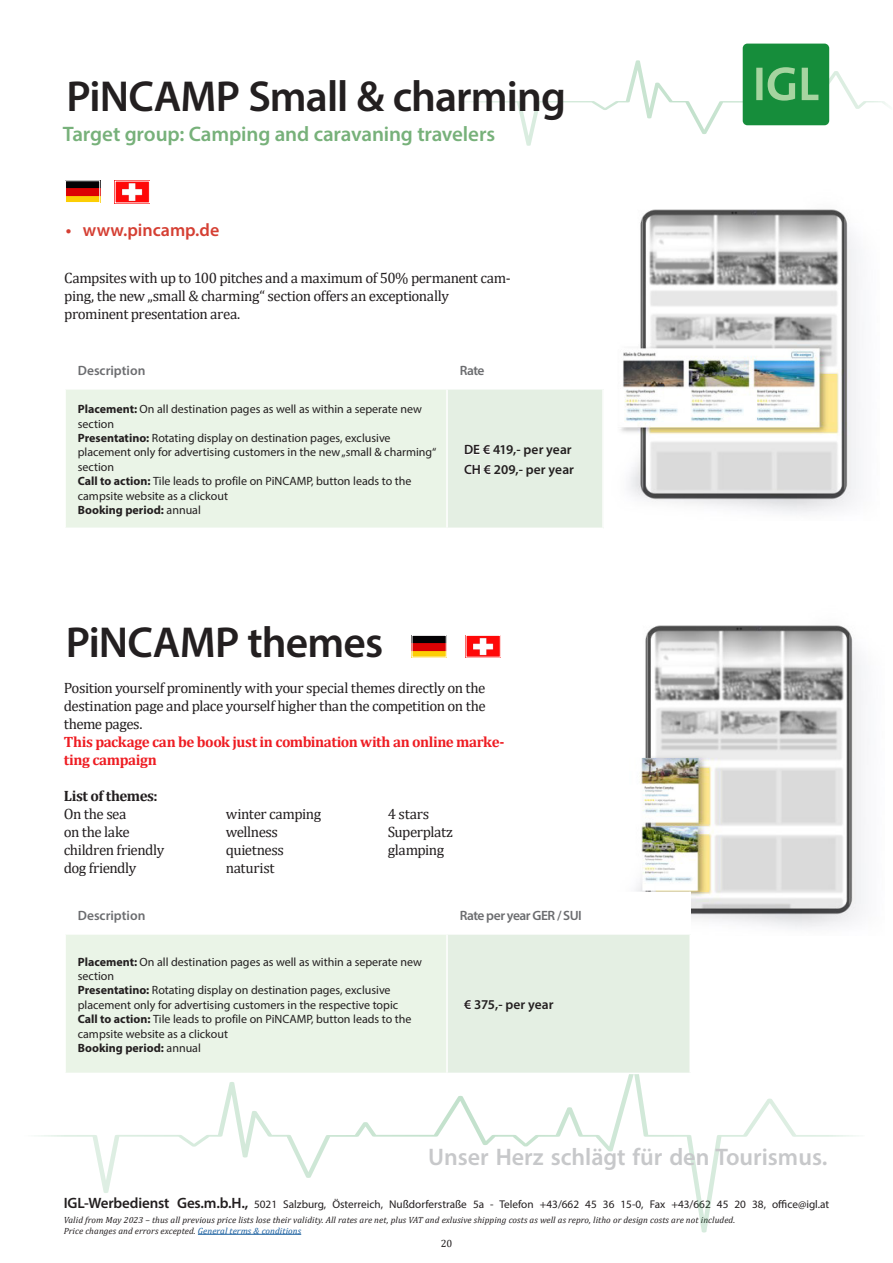
<style>
.page{position:relative;width:893px;height:1263px;background:#fff}
.page>*{position:absolute;margin:0;border:0;box-sizing:border-box;transform-origin:0 0}
.Ü_1{font:600 43.5px "Myriad Pro";letter-spacing:-.02em;color:#231f20}
.t1{font:600 24px "Myriad Pro";color:#c7c8ca}
.Subhead_grün{font:600 21px "Myriad Pro";letter-spacing:-.005em;color:#77b17a}
.t2{font:600 18px "Myriad Pro";color:#d53f33}
.Fließtext{font:15px/18px "Cambria";letter-spacing:-.03em;color:#231f20}
.Fließtext-2{font:700 15px/18px "Cambria";letter-spacing:-.025em;color:#ee1d23}
.Fließtext-3{font:700 15px "Cambria";letter-spacing:-.03em;color:#231f20}
.t3{font:600 13.5px "Myriad Pro";letter-spacing:.005em;color:#231f20}
.t4{font:600 13.5px "Myriad Pro";color:#6c6d70}
.t5{font:600 13.5px "Myriad Pro";letter-spacing:-.03em;color:#6c6d70}
.t6{font:12px/14.4px "Myriad Pro";color:#231f20}
.t7{font:700 12px "Myriad Pro";color:#231f20}
.t8{font:11.25px "Myriad Pro";color:#231f20}
.t9{font:10.5px "Cambria";color:#231f20}
.t10{font:italic 9px/10.5px "Cambria";letter-spacing:.01em;color:#231f20}
.s1{font-weight:700}
.s2{font-weight:400}
.s3{color:#fff}
.s4{font-weight:600;font-size:15px}
.s5{color:#175d9e}
</style>
<div class="page">
<hr style="left:198px;top:1234px;width:103px;height:1px;background:#175d9e">
<div style="left:743px;top:44px;width:86px;height:81px;background:#168d3b;border-radius:5px"></div>
<svg style="left:464px;top:60px;width:424px;height:86px"></svg>
<svg style="left:38px;top:1074px;width:818px;height:158px"></svg>
<img style="left:67px;top:182px;width:31px;height:19px">
<div style="left:65px;top:180px;width:35px;height:23px;border:1px solid #fff"></div>
<div style="left:65px;top:389px;width:382px;height:139px;background:#eaf4e7"></div>
<div style="left:447px;top:389px;width:156px;height:139px;background:#e4efe3"></div>
<hr style="left:64px;top:390px;width:2px;height:138px;background:#fff">
<hr style="left:446px;top:390px;width:2px;height:138px;background:#fff">
<hr style="left:602px;top:390px;width:2px;height:138px;background:#fff">
<hr style="left:64px;top:388px;width:383px;height:2px;background:#fff">
<hr style="left:447px;top:388px;width:157px;height:2px;background:#fff">
<img style="left:620px;top:209px;width:239px;height:305px">
<img style="left:635px;top:625px;width:229px;height:304px">
<svg style="left:635px;top:892px;width:54px;height:37px"></svg>
<div style="left:65px;top:934px;width:382px;height:139px;background:#eaf4e7"></div>
<div style="left:447px;top:934px;width:243px;height:139px;background:#e4efe3"></div>
<hr style="left:64px;top:935px;width:2px;height:138px;background:#fff">
<hr style="left:446px;top:935px;width:2px;height:138px;background:#fff">
<hr style="left:689px;top:935px;width:2px;height:138px;background:#fff">
<hr style="left:689px;top:892px;width:2px;height:41px;background:#fff">
<hr style="left:64px;top:933px;width:383px;height:2px;background:#fff">
<hr style="left:447px;top:933px;width:244px;height:2px;background:#fff">
<img style="left:117px;top:183px;width:31px;height:18px">
<img style="left:414px;top:637px;width:31px;height:18px">
<div style="left:412px;top:635px;width:35px;height:22px;border:1px solid #fff"></div>
<img style="left:468px;top:637px;width:31px;height:18px">
<div style="left:466px;top:635px;width:35px;height:22px;border:1px solid #fff"></div>
<p class="Ü_1" style="left:67px;top:69px;width:501px">PiNCAMP Small &amp; charming</p>
<p class="Subhead_grün" style="left:63px;top:121px;width:434px">Target group: Camping and caravaning travelers</p>
<p class="t2" style="left:66px;top:219px;width:155px">• www.pincamp.de</p>
<p class="Fließtext" style="left:64px;top:269px;width:448px">Campsites with up to 100 pitches and a maximum of 50% permanent cam&shy;ping, the new „small &amp; charming“ section offers an exceptionally prominent presentation area.</p>
<p class="t4" style="left:78px;top:361px;width:69px">Description</p>
<p class="t4" style="left:460px;top:361px;width:26px">Rate</p>
<p class="t6" style="left:78px;top:402px;width:346px"><span class="s1">Placement:</span> On all destination pages as well as within a seperate new section</p>
<p class="t6" style="left:78px;top:431px;width:360px"><span class="s1">Presentatino:</span> Rotating display on destination pages, exclusive placement only for advertising customers in the new „small &amp; charming“ section</p>
<p class="t6" style="left:78px;top:474px;width:335px"><span class="s1">Call to action:</span> Tile leads to profile on PiNCAMP, button leads to the campsite website as a clickout</p>
<p class="t7" style="left:78px;top:502px;width:125px">Booking period: <span class="s2">annual</span></p>
<p class="t3" style="left:464px;top:441px;width:109px"><span class="s3">DE €</span> 419,- per year</p>
<p class="t3" style="left:464px;top:461px;width:112px"><span class="s3">CH €</span> 209,- per year</p>
<p class="Ü_1" style="left:66px;top:614px;width:319px">PiNCAMP themes</p>
<p class="Fließtext" style="left:64px;top:679px;width:423px;text-align:justify">Position yourself prominently with your special themes directly on the destination page and place yourself higher than the competition on the theme pages.</p>
<p class="Fließtext-2" style="left:64px;top:732px;width:442px">This package can be book just in combination with an online marke&shy;ting campaign</p>
<p class="Fließtext-3" style="left:64px;top:785px;width:96px">List of themes:</p>
<p class="Fließtext" style="left:64px;top:805px;width:64px">On the sea</p>
<p class="Fließtext" style="left:226px;top:805px;width:97px">winter camping</p>
<p class="Fließtext" style="left:388px;top:805px;width:43px">4 stars</p>
<p class="Fließtext" style="left:64px;top:823px;width:67px">on the lake</p>
<p class="Fließtext" style="left:226px;top:823px;width:54px">wellness</p>
<p class="Fließtext" style="left:388px;top:823px;width:67px">Superplatz</p>
<p class="Fließtext" style="left:64px;top:841px;width:102px">children friendly</p>
<p class="Fließtext" style="left:226px;top:841px;width:60px">quietness</p>
<p class="Fließtext" style="left:388px;top:841px;width:58px">glamping</p>
<p class="Fließtext" style="left:64px;top:859px;width:74px">dog friendly</p>
<p class="Fließtext" style="left:226px;top:859px;width:50px">naturist</p>
<p class="t4" style="left:78px;top:906px;width:69px">Description</p>
<p class="t5" style="left:460px;top:906px;width:124px">Rate per year GER / SUI</p>
<p class="t6" style="left:78px;top:954px;width:346px"><span class="s1">Placement:</span> On all destination pages as well as within a seperate new section</p>
<p class="t6" style="left:78px;top:983px;width:322px"><span class="s1">Presentatino:</span> Rotating display on destination pages, exclusive placement only for advertising customers in the respective topic</p>
<p class="t6" style="left:78px;top:1012px;width:335px"><span class="s1">Call to action:</span> Tile leads to profile on PiNCAMP, button leads to the campsite website as a clickout</p>
<p class="t7" style="left:78px;top:1040px;width:125px">Booking period: <span class="s2">annual</span></p>
<p class="t3" style="left:464px;top:996px;width:91px"><span class="s3">€</span> 375,- per year</p>
<h2 class="t1" style="left:428px;top:1141px;width:401px">Unser Herz schlägt für den Tourismus.</h2>
<p class="t8" style="left:64px;top:1197px;width:767px"><span class="s4">IGL-Werbedienst Ges.m.b.H.,</span> 5021 Salzburg, Österreich, Nußdorferstraße 5a - Telefon +43/662 45 36 15-0, Fax +43/662 45 20 38, office@igl.at</p>
<p class="t10" style="left:64px;top:1214px;width:673px">Valid from May 2023 – thus all previous price lists lose their validity. All rates are net, plus VAT and exlusive shipping costs as well as repro, litho or design costs are not included.<br>Price changes and errors excepted. <span class="s5">General terms &amp; conditions</span></p>
<p class="t9" style="left:441px;top:1237px;width:13px">20</p>
</div>
